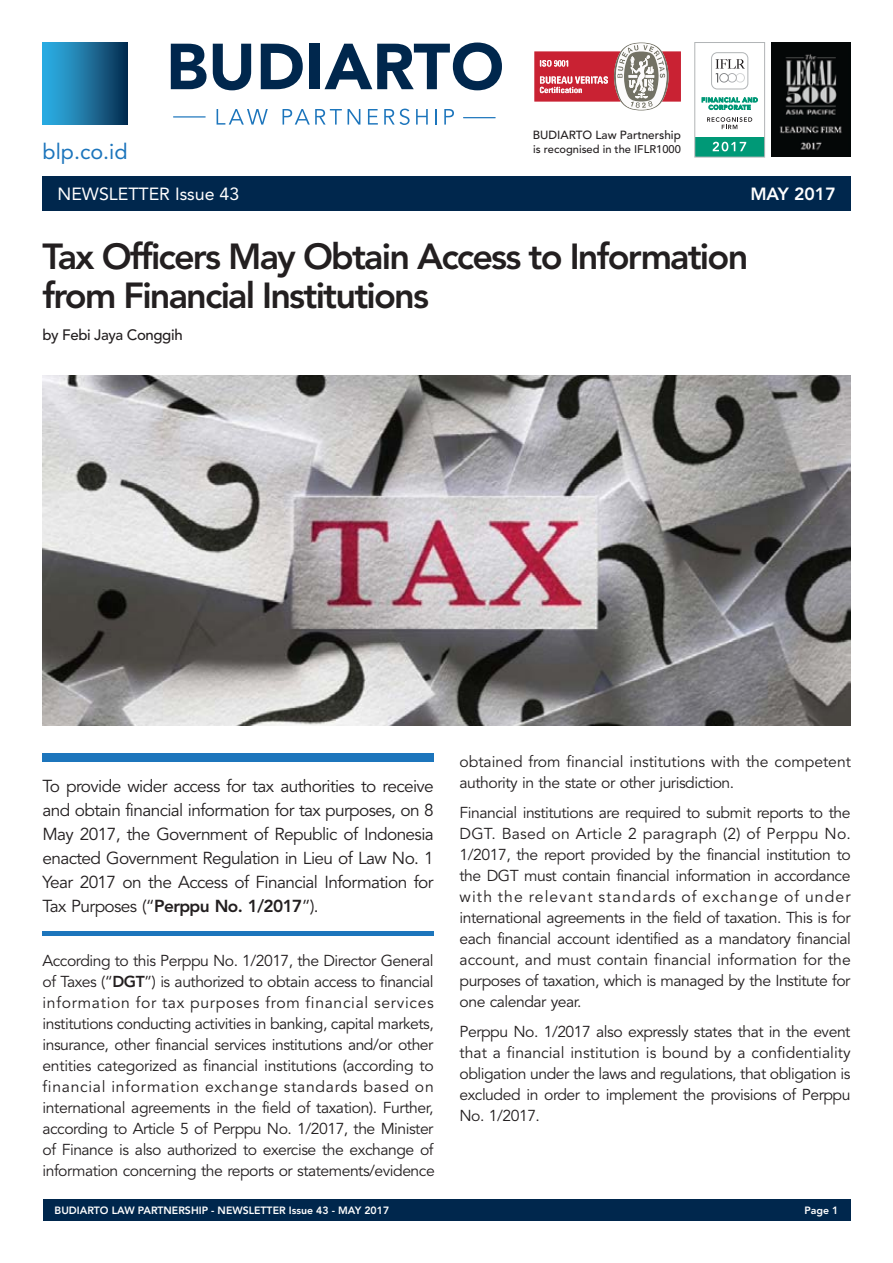
<style>
.page{position:relative;width:893px;height:1263px;background:#fff}
.page>*{position:absolute;margin:0;border:0;box-sizing:border-box;transform-origin:0 0}
.t1{font:800 36px/39px "Avenir";letter-spacing:-.05em;color:#231f20}
.t2{font:21.6px "Avenir LT Std";color:#1c75bc}
.t3{font:17.55px "Avenir LT Std";color:#fff}
.t4{font:800 17.55px "Avenir";color:#fff}
.t5{font:17.25px/24px "Avenir";letter-spacing:-.035em;color:#231f20;text-align:justify}
.t6{font:15.75px/21px "Avenir";letter-spacing:-.03em;color:#231f20;text-align:justify}
.t7{font:15.75px/21px "Avenir";color:#231f20}
.t8{font:500 15px "Avenir";letter-spacing:-.025em;color:#231f20}
.t9{font:500 11.7px "Avenir";color:#231f20}
.t10{font:500 11.1px "Avenir";color:#231f20}
.t11{font:800 10.5px "Avenir";color:#fff}
.s1{font-weight:800}
</style>
<div class="page">
<div style="left:43px;top:1199px;width:807px;height:21px;background:#00274d"></div>
<div style="left:43px;top:177px;width:808px;height:34px;background:#00274d"></div>
<div style="left:43px;top:931px;width:391px;height:5px;background:#1c75bc"></div>
<div style="left:43px;top:753px;width:391px;height:9px;background:#1c75bc"></div>
<svg style="left:171px;top:44px;width:36px;height:45px"></svg>
<svg style="left:213px;top:44px;width:38px;height:46px"></svg>
<svg style="left:261px;top:44px;width:42px;height:45px"></svg>
<div style="left:310px;top:44px;width:10px;height:45px;background:#00274d"></div>
<svg style="left:325px;top:43px;width:177px;height:47px"></svg>
<svg style="left:217px;top:109px;width:51px;height:16px"></svg>
<svg style="left:283px;top:109px;width:59px;height:16px"></svg>
<svg style="left:348px;top:109px;width:12px;height:16px"></svg>
<svg style="left:368px;top:109px;width:10px;height:16px"></svg>
<svg style="left:384px;top:109px;width:26px;height:16px"></svg>
<svg style="left:416px;top:109px;width:12px;height:16px"></svg>
<svg style="left:435px;top:109px;width:2px;height:16px"></svg>
<svg style="left:444px;top:109px;width:10px;height:16px"></svg>
<svg style="left:173px;top:116px;width:33px;height:2px"></svg>
<svg style="left:463px;top:117px;width:33px;height:1px"></svg>
<div style="left:43px;top:43px;width:84px;height:82px;background:linear-gradient(to right,#31b6ed,#0a3255)"></div>
<svg style="left:534px;top:42px;width:147px;height:68px"></svg>
<div style="left:695px;top:137px;width:70px;height:20px;background:#097"></div>
<div style="left:711px;top:52px;width:37px;height:37px;border:1px solid #b1b4b6;border-radius:6px"></div>
<svg style="left:715px;top:59px;width:30px;height:24px"></svg>
<svg style="left:735px;top:73px;width:10px;height:10px"></svg>
<div style="left:736px;top:74px;width:8px;height:8px;background:#fff;border-radius:50%"></div>
<svg style="left:727px;top:73px;width:10px;height:10px"></svg>
<div style="left:728px;top:74px;width:8px;height:8px;background:#fff;border-radius:50%"></div>
<svg style="left:719px;top:73px;width:10px;height:10px"></svg>
<div style="left:720px;top:74px;width:8px;height:8px;background:#fff;border-radius:50%"></div>
<svg style="left:707px;top:117px;width:45px;height:12px"></svg>
<svg style="left:702px;top:97px;width:56px;height:13px"></svg>
<svg style="left:713px;top:142px;width:33px;height:9px"></svg>
<div style="left:694px;top:42px;width:71px;height:115px;border:1px solid #b1b4b6"></div>
<img style="left:772px;top:43px;width:79px;height:114px">
<img style="left:43px;top:375px;width:807px;height:350px">
<h2 class="t2" style="left:43px;top:139px;width:87px">blp.co.id</h2>
<p class="t9" style="left:533px;top:129px;width:150px">BUDIARTO Law Partnership</p>
<p class="t10" style="left:533px;top:143px;width:149px">is recognised in the IFLR1000</p>
<p class="t3" style="left:58px;top:184px;width:183px">NEWSLETTER Issue 43</p>
<p class="t4" style="left:750px;top:184px;width:87px">MAY 2017</p>
<h1 class="t1" style="left:43px;top:237px;width:707px">Tax Officers May Obtain Access to Information from Financial Institutions</h1>
<p class="t8" style="left:43px;top:326px;width:142px">by Febi Jaya Conggih</p>
<p class="t5" style="left:43px;top:775px;width:393px">To provide wider access for tax authorities to receive and obtain financial information for tax purposes, on 8<br>May 2017, the Government of Republic of Indonesia enacted Government Regulation in Lieu of Law No. 1<br>Year 2017 on the Access of Financial Information for Tax Purposes (“<span class="s1">Perppu No. 1/2017</span>”).</p>
<p class="t6" style="left:43px;top:951px;width:394px">According to this Perppu No. 1/2017, the Director General of Taxes (“<span class="s1">DGT</span>”) is authorized to obtain access to financial information for tax purposes from financial services institutions conducting activities in banking, capital markets, insurance, other financial services institutions and/or other entities categorized as financial institutions (according to financial information exchange standards based on international agreements in the field of taxation). Further, according to Article 5 of Perppu No. 1/2017, the Minister of Finance is also authorized to exercise the exchange of information concerning the reports or statements/evidence</p>
<p class="t7" style="left:460px;top:752px;width:393px">obtained from financial institutions with the competent authority in the state or other jurisdiction.</p>
<p class="t6" style="left:460px;top:803px;width:393px">Financial institutions are required to submit reports to the DGT. Based on Article 2 paragraph (2) of Perppu No.<br>1/2017, the report provided by the financial institution to the DGT must contain financial information in accordance with the relevant standards of exchange of under international agreements in the field of taxation. This is for each financial account identified as a mandatory financial account, and must contain financial information for the purposes of taxation, which is managed by the Institute for one calendar year.</p>
<p class="t6" style="left:460px;top:1021px;width:393px">Perppu No. 1/2017 also expressly states that in the event that a financial institution is bound by a confidentiality obligation under the laws and regulations, that obligation is excluded in order to implement the provisions of Perppu No. 1/2017.</p>
<p class="t11" style="left:55px;top:1204px;width:336px">BUDIARTO LAW PARTNERSHIP - NEWSLETTER Issue 43 - MAY 2017</p>
<p class="t11" style="left:804px;top:1204px;width:36px">Page 1</p>
</div>
